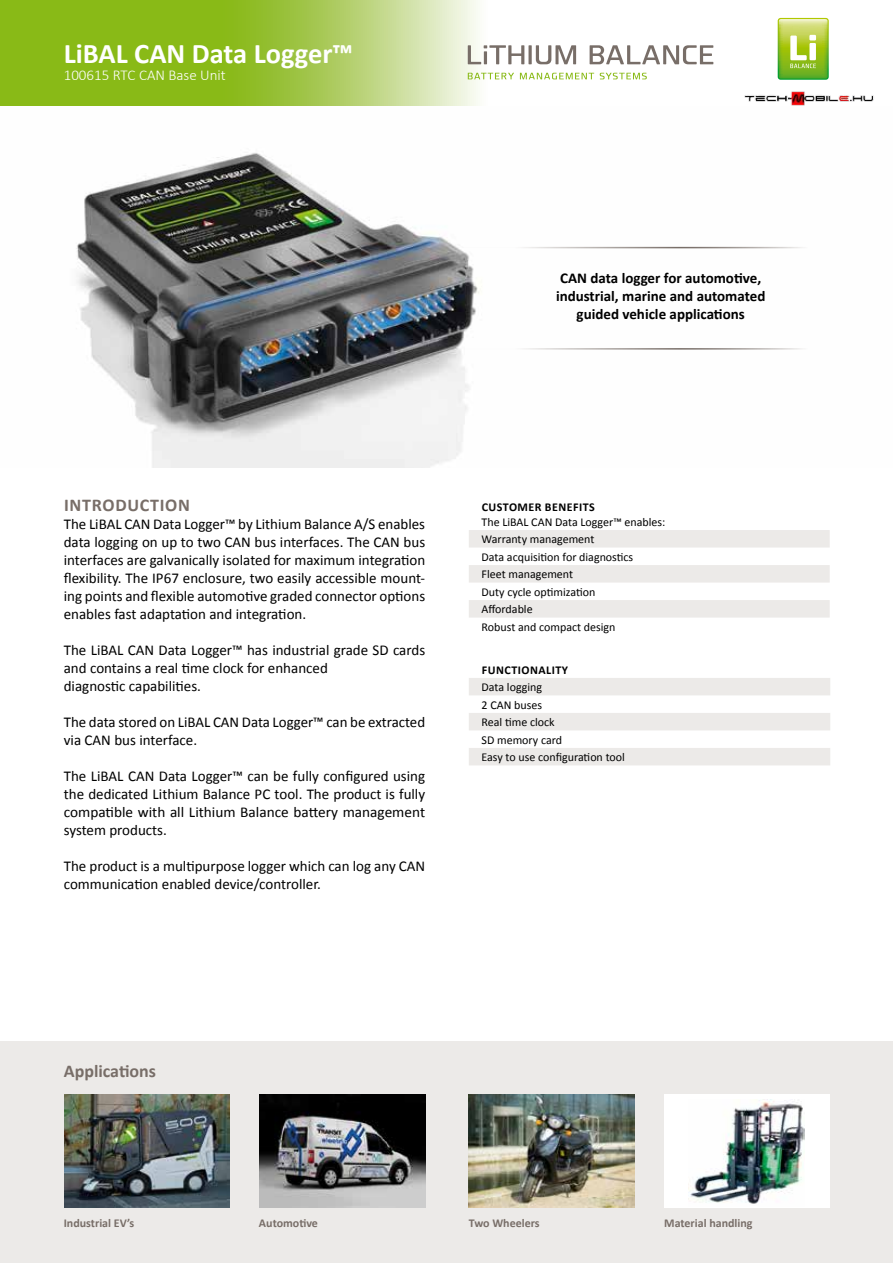
<style>
.page{position:relative;width:893px;height:1263px;background:#fff}
.page>*{position:absolute;margin:0;border:0;box-sizing:border-box;transform-origin:0 0}
.t1{font:700 28.5px "Calibri";color:#fff}
.t2{font:700 18px "Calibri";letter-spacing:.035em;color:#786e68}
.t3{font:700 18px "Calibri";color:#786e68}
.t4{font:15px/18px "Calibri";color:#000}
.t5{font:700 15px/18px "Calibri";color:#000;text-align:center}
.t6{font:300 15px "Calibri";color:#fff}
.t7{font:12px/17.5px "Calibri";color:#000}
.t8{font:700 12px "Calibri";color:#786e68}
.t9{font:700 12px "Calibri";letter-spacing:.04em;color:#000}
</style>
<div class="page">
<div style="left:0;top:1042px;width:893px;height:221px;background:#eceae8"></div>
<svg style="left:0;top:0;width:489px;height:106px;background:#a3c74b"></svg>
<img style="left:76px;top:153px;width:688px;height:315px">
<svg style="left:468px;top:45px;width:56px;height:19px"></svg>
<svg style="left:528px;top:45px;width:4px;height:19px"></svg>
<svg style="left:536px;top:45px;width:40px;height:19px"></svg>
<svg style="left:590px;top:45px;width:123px;height:19px"></svg>
<svg style="left:468px;top:73px;width:46px;height:6px"></svg>
<svg style="left:520px;top:73px;width:74px;height:6px"></svg>
<svg style="left:600px;top:73px;width:47px;height:6px"></svg>
<svg style="left:778px;top:18px;width:51px;height:49px;background:#bcd35e"></svg>
<svg style="left:469px;top:530px;width:361px;height:88px"></svg>
<svg style="left:469px;top:678px;width:361px;height:87px"></svg>
<img style="left:469px;top:1094px;width:166px;height:114px">
<div style="left:664px;top:1094px;width:166px;height:114px;background:#fff"></div>
<img style="left:690px;top:1099px;width:114px;height:105px">
<img style="left:259px;top:1094px;width:166px;height:114px">
<img style="left:64px;top:1094px;width:165px;height:114px">
<div style="left:446px;top:247px;width:363px;height:103px;border:2px solid #786e68"></div>
<img style="left:744px;top:67px;width:130px;height:39px">
<h1 class="t1" style="left:64px;top:36px;width:291px">LiBAL CAN Data Logger™</h1>
<p class="t6" style="left:64px;top:66px;width:163px">100615 RTC CAN Base Unit</p>
<p class="t5" style="left:556px;top:269px;width:211px">CAN data logger for automotive, industrial, marine and automated guided vehicle applications</p>
<p class="t2" style="left:64px;top:494px;width:127px">INTRODUCTION</p>
<p class="t4" style="left:64px;top:515px;width:363px;text-align:justify">The LiBAL CAN Data Logger™ by Lithium Balance A/S enables data logging on up to two CAN bus interfaces. The CAN bus interfaces are galvanically isolated for maximum integration flexibility. The IP67 enclosure, two easily accessible mount&shy;ing points and flexible automotive graded connector options enables fast adaptation and integration.</p>
<p class="t4" style="left:64px;top:641px;width:363px">The LiBAL CAN Data Logger™ has industrial grade SD cards and contains a real time clock for enhanced<br>diagnostic capabilities.</p>
<p class="t4" style="left:64px;top:713px;width:363px">The data stored on LiBAL CAN Data Logger™ can be extracted via CAN bus interface.</p>
<p class="t4" style="left:64px;top:767px;width:363px;text-align:justify">The LiBAL CAN Data Logger™ can be fully configured using the dedicated Lithium Balance PC tool. The product is fully compatible with all Lithium Balance battery management system products.</p>
<p class="t4" style="left:64px;top:857px;width:363px">The product is a multipurpose logger which can log any CAN communication enabled device/controller.</p>
<p class="t9" style="left:482px;top:499px;width:114px">CUSTOMER BENEFITS</p>
<p class="t7" style="left:482px;top:513px;width:185px">The LiBAL CAN Data Logger™ enables:<br>Warranty management<br>Data acquisition for diagnostics<br>Fleet management<br>Duty cycle optimization<br>Affordable<br>Robust and compact design</p>
<p class="t9" style="left:482px;top:662px;width:88px">FUNCTIONALITY</p>
<p class="t7" style="left:482px;top:678px;width:145px">Data logging<br>2 CAN buses<br>Real time clock<br>SD memory card<br>Easy to use configuration tool</p>
<p class="t3" style="left:64px;top:1059px;width:94px">Applications</p>
<p class="t8" style="left:64px;top:1216px;width:72px">Industrial EV’s</p>
<p class="t8" style="left:259px;top:1216px;width:61px">Automotive</p>
<p class="t8" style="left:469px;top:1216px;width:72px">Two Wheelers</p>
<p class="t8" style="left:664px;top:1216px;width:90px">Material handling</p>
</div>
